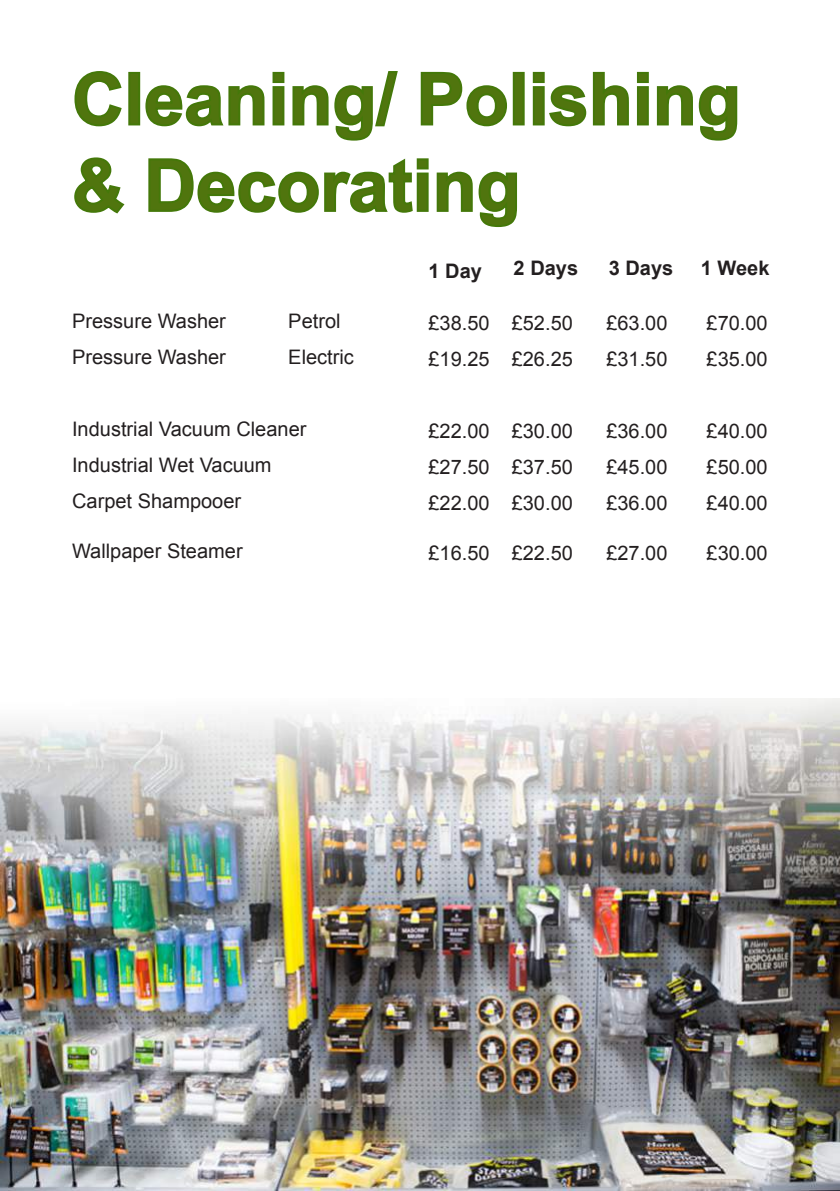
<style>
.page{position:relative;width:840px;height:1191px;background:#fff}
.page>*{position:absolute;margin:0;border:0;box-sizing:border-box;transform-origin:0 0}
.t1{font:700 72px/86.4px "Arial";color:#50750e}
.t2{font:20px/36px "Arial";color:#231f20}
.t3{font:700 20px "Arial";color:#231f20}
</style>
<div class="page">
<img style="left:0;top:699px;width:839px;height:492px">
<svg style="left:74px;top:71px;width:48px;height:56px"></svg>
<div style="left:128px;top:72px;width:12px;height:53px;border:2px solid #447809"></div>
<svg style="left:145px;top:85px;width:120px;height:42px"></svg>
<svg style="left:272px;top:71px;width:13px;height:55px"></svg>
<svg style="left:292px;top:71px;width:106px;height:70px"></svg>
<svg style="left:420px;top:71px;width:87px;height:56px"></svg>
<div style="left:512px;top:72px;width:12px;height:53px;border:2px solid #447809"></div>
<svg style="left:532px;top:71px;width:97px;height:56px"></svg>
<svg style="left:636px;top:71px;width:13px;height:55px"></svg>
<svg style="left:656px;top:85px;width:82px;height:56px"></svg>
<svg style="left:74px;top:157px;width:51px;height:57px"></svg>
<svg style="left:148px;top:158px;width:281px;height:55px"></svg>
<svg style="left:436px;top:171px;width:81px;height:57px"></svg>
<h1 class="t1" style="left:72px;top:58px;width:670px">Cleaning/ Polishing &amp; Decorating</h1>
<p class="t2" style="left:72px;top:303px;width:155px">Pressure Washer</p>
<p class="t2" style="left:288px;top:303px;width:54px">Petrol</p>
<p class="t2" style="left:72px;top:339px;width:155px">Pressure Washer</p>
<p class="t2" style="left:288px;top:339px;width:67px">Electric</p>
<p class="t2" style="left:72px;top:411px;width:236px">Industrial Vacuum Cleaner<br>Industrial Wet Vacuum<br>Carpet Shampooer</p>
<p class="t2" style="left:72px;top:533px;width:172px">Wallpaper Steamer</p>
<p class="t3" style="left:428px;top:258px;width:55px">1 Day</p>
<p class="t3" style="left:513px;top:255px;width:66px">2 Days</p>
<p class="t3" style="left:608px;top:255px;width:66px">3 Days</p>
<p class="t3" style="left:700px;top:255px;width:70px">1 Week</p>
<p class="t2" style="left:428px;top:305px;width:146px">£38.50 £52.50</p>
<p class="t2" style="left:606px;top:305px;width:63px">£63.00</p>
<p class="t2" style="left:706px;top:305px;width:63px">£70.00</p>
<p class="t2" style="left:428px;top:341px;width:146px">£19.25 £26.25</p>
<p class="t2" style="left:606px;top:341px;width:63px">£31.50</p>
<p class="t2" style="left:706px;top:341px;width:63px">£35.00</p>
<p class="t2" style="left:428px;top:413px;width:146px">£22.00 £30.00</p>
<p class="t2" style="left:606px;top:413px;width:63px">£36.00</p>
<p class="t2" style="left:706px;top:413px;width:63px">£40.00</p>
<p class="t2" style="left:428px;top:449px;width:146px">£27.50 £37.50</p>
<p class="t2" style="left:606px;top:449px;width:63px">£45.00</p>
<p class="t2" style="left:706px;top:449px;width:63px">£50.00</p>
<p class="t2" style="left:428px;top:485px;width:146px">£22.00 £30.00</p>
<p class="t2" style="left:606px;top:485px;width:63px">£36.00</p>
<p class="t2" style="left:706px;top:485px;width:63px">£40.00</p>
<p class="t2" style="left:428px;top:535px;width:146px">£16.50 £22.50</p>
<p class="t2" style="left:606px;top:535px;width:63px">£27.00</p>
<p class="t2" style="left:706px;top:535px;width:63px">£30.00</p>
</div>
